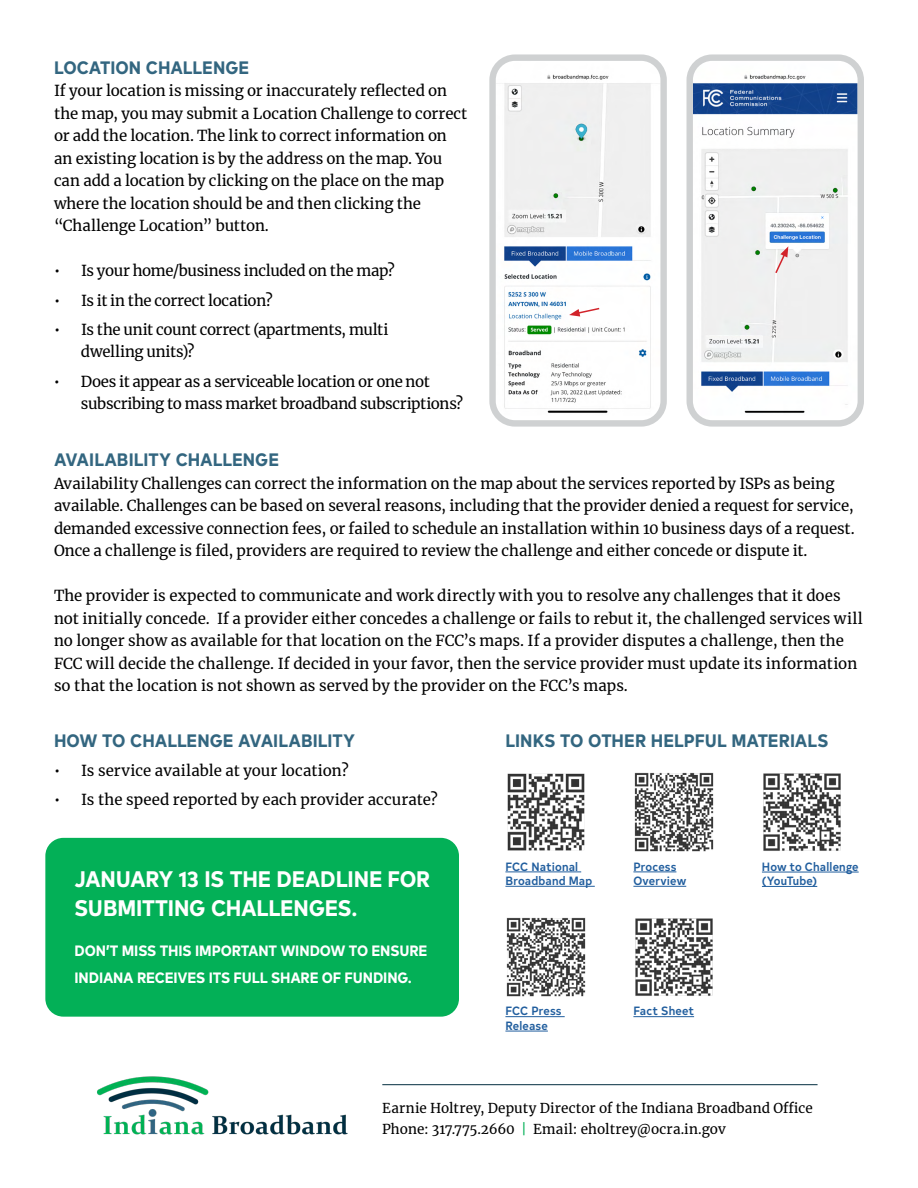
<style>
.page{position:relative;width:918px;height:1188px;background:#fff}
.page>*{position:absolute;margin:0;border:0;box-sizing:border-box;transform-origin:0 0}
.t1{font:700 22.5px/28.5px "Typold Condensed";letter-spacing:-.015em;color:#fff}
.t2{font:700 18px "Typold Condensed";letter-spacing:-.005em;color:#336680}
.t3{font:15px/22.5px "Merriweather";letter-spacing:-.005em;color:#000}
.t4{font:15px/22.5px "Merriweather";letter-spacing:-.025em;color:#000}
.t5{font:700 15px/27px "Typold Condensed";letter-spacing:-.01em;color:#fff}
.t6{font:13.5px/21px "Merriweather";letter-spacing:.01em;color:#000}
.t7{font:500 12px/14.4px "Typold Condensed";letter-spacing:.015em;color:#215e9e}
.s1{color:#03b057}
</style>
<div class="page">
<div style="left:45px;top:838px;width:414px;height:179px;background:#03b057;border-radius:18px"></div>
<img style="left:763px;top:773px;width:78px;height:78px">
<img style="left:634px;top:772px;width:80px;height:80px">
<img style="left:506px;top:917px;width:80px;height:80px">
<img style="left:507px;top:773px;width:78px;height:78px">
<img style="left:635px;top:918px;width:78px;height:78px">
<img style="left:97px;top:1076px;width:251px;height:59px">
<hr style="left:633px;top:872px;width:43px;height:1px;background:#215e9e">
<hr style="left:633px;top:886px;width:53px;height:1px;background:#215e9e">
<hr style="left:505px;top:872px;width:76px;height:1px;background:#215e9e">
<hr style="left:505px;top:886px;width:90px;height:1px;background:#215e9e">
<hr style="left:762px;top:872px;width:97px;height:1px;background:#215e9e">
<hr style="left:762px;top:886px;width:55px;height:1px;background:#215e9e">
<hr style="left:505px;top:1016px;width:60px;height:1px;background:#215e9e">
<hr style="left:505px;top:1031px;width:43px;height:1px;background:#215e9e">
<hr style="left:633px;top:1016px;width:61px;height:1px;background:#215e9e">
<hr style="left:382px;top:1084px;width:436px;height:1px;background:#032e40">
<img style="left:496px;top:61px;width:164px;height:354px">
<div style="left:489px;top:54px;width:178px;height:373px;border:6px solid #cfd1d2;border-radius:22px"></div>
<img style="left:694px;top:61px;width:163px;height:354px">
<div style="left:687px;top:54px;width:177px;height:373px;border:6px solid #cfd1d2;border-radius:22px"></div>
<svg style="left:569px;top:307px;width:32px;height:10px"></svg>
<svg style="left:774px;top:246px;width:14px;height:29px"></svg>
<p class="t2" style="left:54px;top:53px;width:197px">LOCATION CHALLENGE</p>
<p class="t3" style="left:54px;top:79px;width:415px">If your location is missing or inaccurately reflected on the map, you may submit a Location Challenge to correct or add the location. The link to correct information on an existing location is by the address on the map. You can add a location by clicking on the place on the map where the location should be and then clicking the “Challenge Location” button.</p>
<p class="t4" style="left:54px;top:259px;width:342px">• Is your home/business included on the map?</p>
<p class="t4" style="left:54px;top:289px;width:220px">• Is it in the correct location?</p>
<p class="t3" style="left:81px;top:318px;width:309px;text-indent:-27px">• Is the unit count correct (apartments, multi dwelling units)?</p>
<p class="t4" style="left:81px;top:370px;width:384px;text-indent:-27px">• Does it appear as a serviceable location or one not subscribing to mass market broadband subscriptions?</p>
<p class="t2" style="left:54px;top:445px;width:226px">AVAILABILITY CHALLENGE</p>
<p class="t3" style="left:54px;top:472px;width:802px">Availability Challenges can correct the information on the map about the services reported by ISPs as being available. Challenges can be based on several reasons, including that the provider denied a request for service, demanded excessive connection fees, or failed to schedule an installation within 10 business days of a request.<br>Once a challenge is filed, providers are required to review the challenge and either concede or dispute it.</p>
<p class="t3" style="left:54px;top:584px;width:810px">The provider is expected to communicate and work directly with you to resolve any challenges that it does not initially concede. If a provider either concedes a challenge or fails to rebut it, the challenged services will no longer show as available for that location on the FCC’s maps. If a provider disputes a challenge, then the FCC will decide the challenge. If decided in your favor, then the service provider must update its information so that the location is not shown as served by the provider on the FCC’s maps.</p>
<p class="t2" style="left:54px;top:726px;width:303px">HOW TO CHALLENGE AVAILABILITY</p>
<p class="t3" style="left:54px;top:759px;width:296px">• Is service available at your location?</p>
<p class="t3" style="left:54px;top:788px;width:385px">• Is the speed reported by each provider accurate?</p>
<h1 class="t1" style="left:75px;top:863px;width:357px">JANUARY 13 IS THE DEADLINE FOR<br>SUBMITTING CHALLENGES.</h1>
<p class="t5" style="left:75px;top:936px;width:354px">DON’T MISS THIS IMPORTANT WINDOW TO ENSURE<br>INDIANA RECEIVES ITS FULL SHARE OF FUNDING.</p>
<p class="t2" style="left:505px;top:726px;width:325px">LINKS TO OTHER HELPFUL MATERIALS</p>
<p class="t7" style="left:505px;top:858px;width:88px">FCC National<br>Broadband Map</p>
<p class="t7" style="left:762px;top:858px;width:98px">How to Challenge (YouTube)</p>
<p class="t7" style="left:633px;top:858px;width:54px">Process<br>Overview</p>
<p class="t7" style="left:505px;top:1003px;width:58px">FCC Press<br>Release</p>
<p class="t7" style="left:633px;top:1003px;width:62px">Fact Sheet</p>
<p class="t6" style="left:382px;top:1097px;width:432px">Earnie Holtrey, Deputy Director of the Indiana Broadband Office<br>Phone: 317.775.2660 <span class="s1">|</span> Email: eholtrey@ocra.in.gov</p>
</div>
